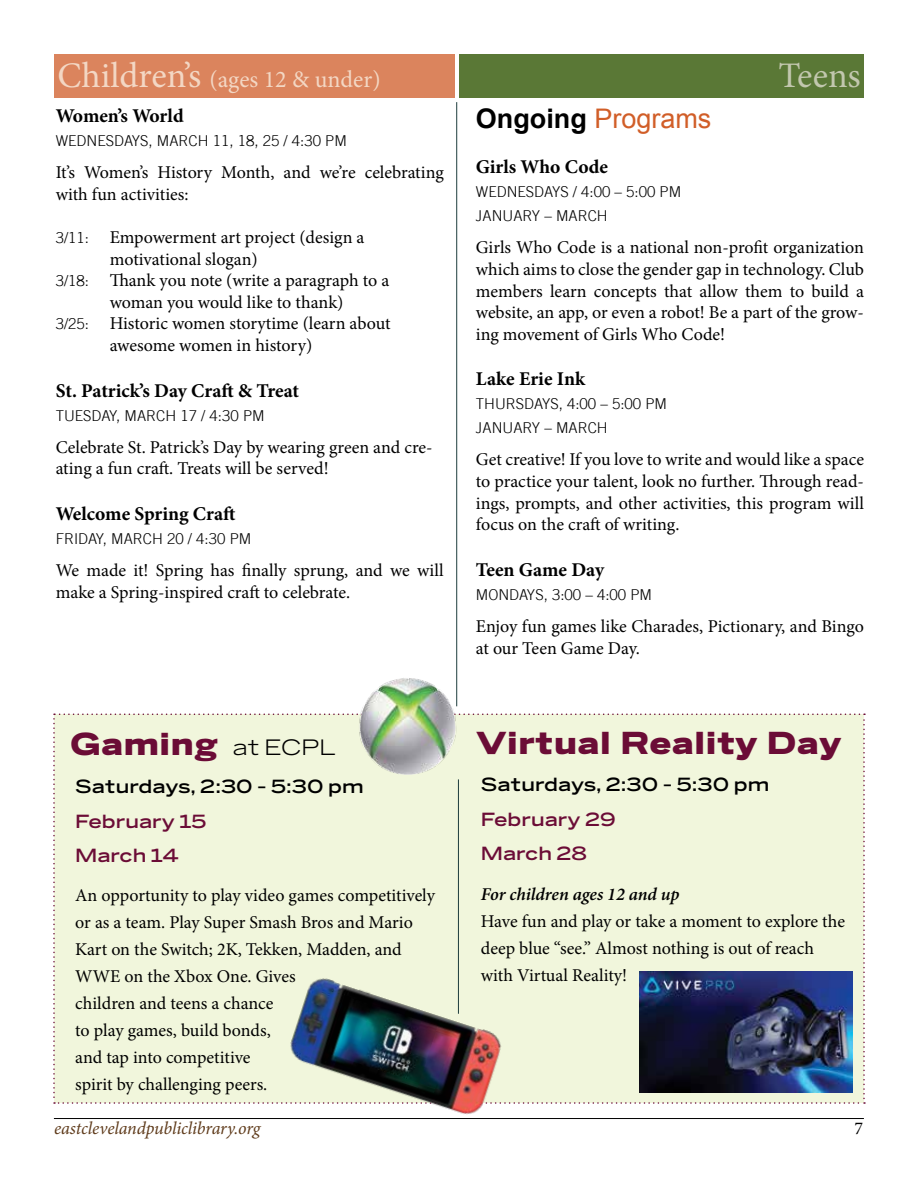
<style>
.page{position:relative;width:918px;height:1188px;background:#fff}
.page>*{position:absolute;margin:0;border:0;box-sizing:border-box;transform-origin:0 0}
.t1{font:36px "Minion Pro";letter-spacing:-.005em;color:#c2c7ae}
.t2{font:900 30px "Benton Sans Wide";color:#6b0c36}
.t3{font:27px "Arial";color:#d15e28}
.t4{font:24px "Minion Pro";color:#f3d7c4}
.t5{font:700 19.5px "Minion Pro";color:#000}
.t6{font:18px/21.6px "Minion Pro";letter-spacing:-.005em;color:#000}
.t7{font:500 18px "Benton Sans Wide";color:#000}
.t8{font:500 18px/34.5px "Benton Sans Wide";color:#6b0c36}
.t9{font:italic 18px "Minion Pro";letter-spacing:-.01em;color:#5f3b1b}
.t10{font:italic 600 18px "Minion Pro";letter-spacing:-.005em;color:#000}
.t11{font:300 15px/24px "Trade Gothic";color:#000}
.s1{font-size:36px}
.s2{font-family:"Trade Gothic";font-weight:300;font-size:15px}
.s3{font-weight:400;font-size:21px;color:#000}
.s4{font-weight:700;color:#000}
</style>
<div class="page">
<div style="left:459px;top:54px;width:404px;height:43px;background:#5a7836"></div>
<hr style="left:54px;top:1118px;width:810px;height:1px;background:#000">
<hr style="left:456px;top:102px;width:1px;height:604px;background:#1d3c3c">
<div style="left:54px;top:54px;width:400px;height:43px;background:#db845d"></div>
<div style="left:53px;top:714px;width:812px;height:390px;background:#f1f6dc"></div>
<img style="left:335px;top:678px;width:146px;height:97px">
<img style="left:279px;top:960px;width:233px;height:155px">
<hr style="left:458px;top:779px;width:1px;height:235px;background:#1d3c3c">
<img style="left:639px;top:972px;width:213px;height:120px">
<h3 class="t4" style="left:57px;top:63px;width:325px"><span class="s1">Children’s</span> (ages 12 &amp; under)</h3>
<p class="t5" style="left:56px;top:102px;width:130px">Women’s World</p>
<p class="t11" style="left:56px;top:129px;width:293px">WEDNESDAYS, MARCH 11, 18, 25 / 4:30 PM</p>
<p class="t6" style="left:56px;top:162px;width:390px">It’s Women’s History Month, and we’re celebrating with fun activities:</p>
<p class="t6" style="left:56px;top:227px;width:310px"><span class="s2">3/11:</span> Empowerment art project (design a</p>
<p class="t6" style="left:110px;top:248px;width:150px">motivational slogan)</p>
<p class="t6" style="left:56px;top:270px;width:335px"><span class="s2">3/18:</span> Thank you note (write a paragraph to a</p>
<p class="t6" style="left:110px;top:291px;width:235px">woman you would like to thank)</p>
<p class="t6" style="left:56px;top:313px;width:336px"><span class="s2">3/25:</span> Historic women storytime (learn about</p>
<p class="t6" style="left:110px;top:335px;width:204px">awesome women in history)</p>
<p class="t5" style="left:56px;top:377px;width:245px">St. Patrick’s Day Craft &amp; Treat</p>
<p class="t11" style="left:56px;top:403px;width:210px">TUESDAY, MARCH 17 / 4:30 PM</p>
<p class="t6" style="left:56px;top:436px;width:378px">Celebrate St. Patrick’s Day by wearing green and cre&shy;ating a fun craft. Treats will be served!</p>
<p class="t5" style="left:56px;top:500px;width:182px">Welcome Spring Craft</p>
<p class="t11" style="left:56px;top:526px;width:197px">FRIDAY, MARCH 20 / 4:30 PM</p>
<p class="t6" style="left:56px;top:560px;width:390px">We made it! Spring has finally sprung, and we will make a Spring-inspired craft to celebrate.</p>
<h2 class="t2" style="left:70px;top:725px;width:268px">Gaming <span class="s3">at ECPL</span></h2>
<p class="t7" style="left:75px;top:775px;width:290px">Saturdays, 2:30 - 5:30 pm</p>
<p class="t8" style="left:75px;top:804px;width:133px">February 15<br>March 14</p>
<p class="t6" style="left:75px;top:882px;width:361px;line-height:27px">An opportunity to play video games competitively or as a team. Play Super Smash Bros and Mario Kart on the Switch; 2K, Tekken, Madden, and WWE on the Xbox One. Gives<br>children and teens a chance<br>to play games, build bonds,<br>and tap into competitive<br>spirit by challenging peers.</p>
<h1 class="t1" style="left:779px;top:51px;width:84px">Teens</h1>
<h3 class="t3" style="left:476px;top:100px;width:237px"><span class="s4">Ongoing</span> Programs</h3>
<p class="t5" style="left:476px;top:153px;width:134px">Girls Who Code</p>
<p class="t11" style="left:476px;top:180px;width:207px">WEDNESDAYS / 4:00 – 5:00 PM<br>JANUARY – MARCH</p>
<p class="t6" style="left:476px;top:237px;width:390px;text-align:justify">Girls Who Code is a national non-profit organization which aims to close the gender gap in technology. Club members learn concepts that allow them to build a website, an app, or even a robot! Be a part of the grow&shy;ing movement of Girls Who Code!</p>
<p class="t5" style="left:476px;top:365px;width:111px">Lake Erie Ink</p>
<p class="t11" style="left:476px;top:392px;width:193px">THURSDAYS, 4:00 – 5:00 PM<br>JANUARY – MARCH</p>
<p class="t6" style="left:476px;top:449px;width:390px;text-align:justify">Get creative! If you love to write and would like a space to practice your talent, look no further. Through read&shy;ings, prompts, and other activities, this program will focus on the craft of writing.</p>
<p class="t5" style="left:476px;top:556px;width:130px">Teen Game Day</p>
<p class="t11" style="left:476px;top:582px;width:178px">MONDAYS, 3:00 – 4:00 PM</p>
<p class="t6" style="left:476px;top:615px;width:390px">Enjoy fun games like Charades, Pictionary, and Bingo at our Teen Game Day.</p>
<h2 class="t2" style="left:475px;top:723px;width:368px">Virtual Reality Day</h2>
<p class="t7" style="left:481px;top:773px;width:290px">Saturdays, 2:30 - 5:30 pm</p>
<p class="t8" style="left:481px;top:802px;width:136px">February 29<br>March 28</p>
<p class="t10" style="left:481px;top:881px;width:200px">For children ages 12 and up</p>
<p class="t6" style="left:481px;top:907px;width:366px;line-height:27px">Have fun and play or take a moment to explore the deep blue “see.” Almost nothing is out of reach with Virtual Reality!</p>
<p class="t9" style="left:54px;top:1115px;width:208px">eastclevelandpubliclibrary.org</p>
<p class="t6" style="left:854px;top:1117px;width:10px">7</p>
</div>
